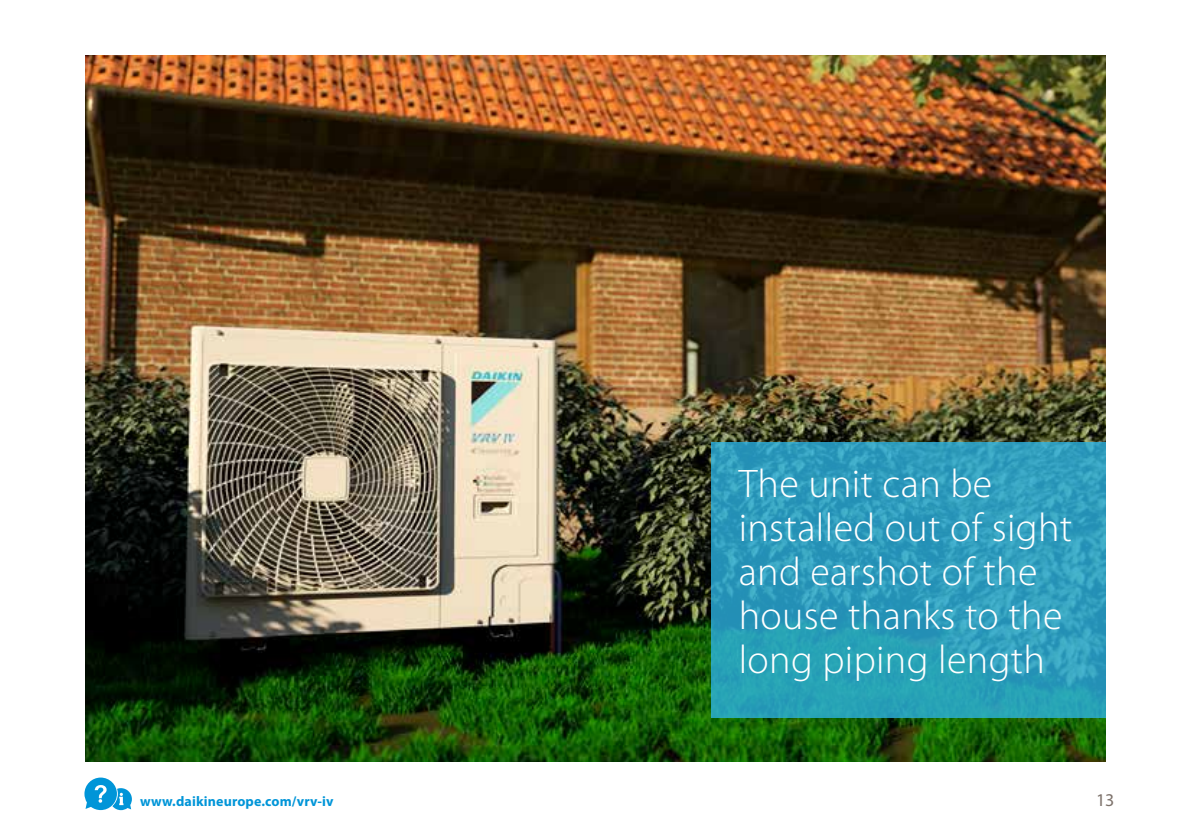
<style>
.page{position:relative;width:1191px;height:840px;background:#fff}
.page>*{position:absolute;margin:0;border:0;box-sizing:border-box;transform-origin:0 0}
.t1{font:300 40px/44px "Myriad Pro";letter-spacing:.01em;color:#fff}
.t2{font:18px "Myriad Pro";color:#7d726b}
.t3{font:700 14px "Myriad Pro";letter-spacing:.01em;color:#0095d8}
</style>
<div class="page">
<img style="left:85px;top:55px;width:1021px;height:706px">
<svg style="left:711px;top:441px;width:395px;height:276px;background:#2d9dba"></svg>
<svg style="left:84px;top:777px;width:48px;height:32px"></svg>
<p class="t3" style="left:140px;top:791px;width:195px">www.daikineurope.com/vrv-iv</p>
<p class="t1" style="left:738px;top:462px;width:335px">The unit can be installed out of sight and earshot of the house thanks to the long piping length</p>
<p class="t2" style="left:1096px;top:788px;width:20px">13</p>
</div>
